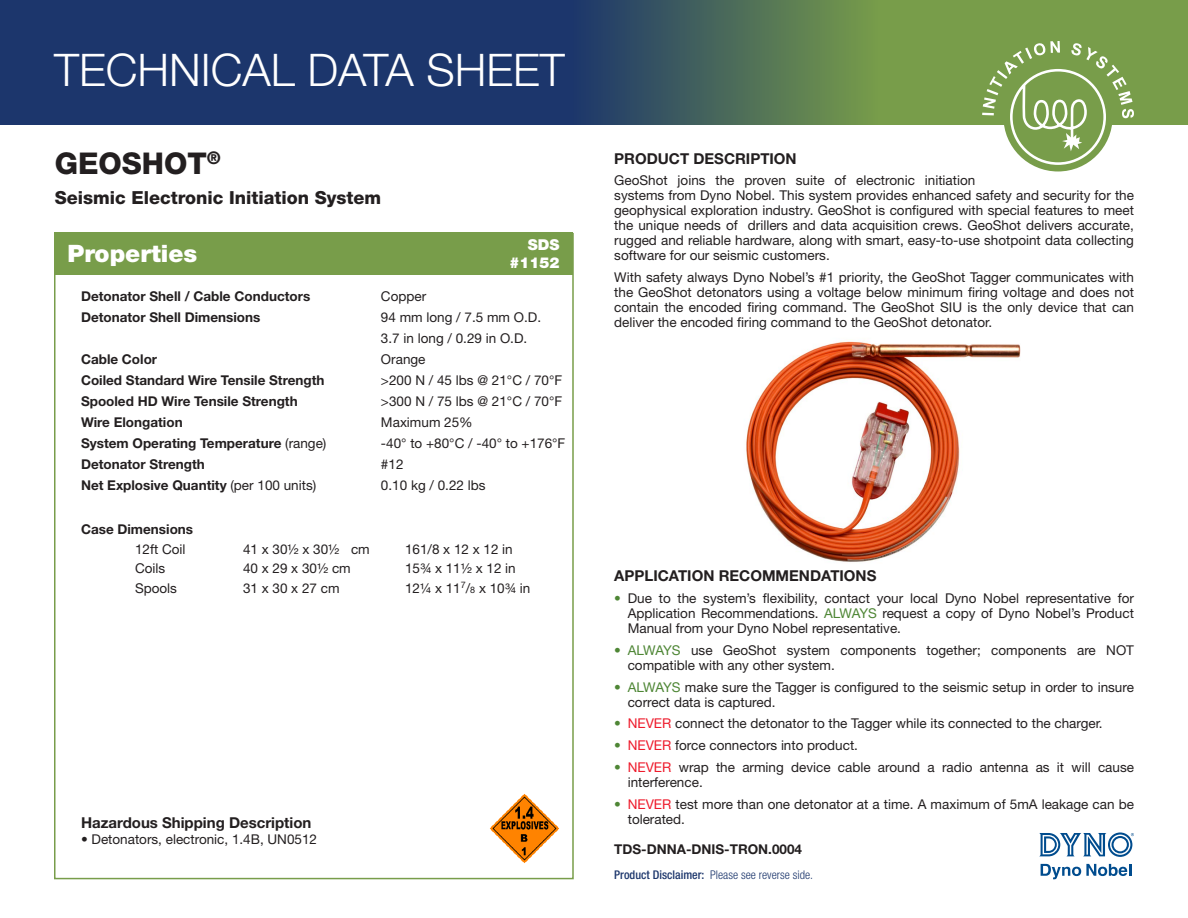
<style>
.page{position:relative;width:1188px;height:918px;background:#fff}
.page>*{position:absolute;margin:0;border:0;box-sizing:border-box;transform-origin:0 0}
.t1{font:300 45px "Helvetica Neue LT Std";color:#fff}
.t2{font:800 30px "Helvetica Neue LT Std";color:#231f20}
.t3{font:900 24px "Helvetica Neue LT Std";color:#fff}
._2__Product_Definiti{font:800 18px "Helvetica Neue LT Std";color:#231f20}
.Heading_1{font:700 15px "Helvetica Neue LT Std";color:#231f20}
.t4{font:900 15px "Helvetica Neue LT Std";color:#fff}
.Heading_1-2{font:13.5px/15px "Helvetica Neue LT Std";color:#231f20}
.Brødtekst__Left_10_p{font:700 13.5px "Helvetica Neue LT Std";color:#231f20}
.Brødtekst__Left_10_p-2{font:13.5px "Helvetica Neue LT Std";color:#231f20}
.Tekniske_spek__10_pk{font:700 13.5px "Helvetica Neue LT Std";color:#231f20}
.Tekniske_spek__10_pk-2{font:13.5px "Helvetica Neue LT Std";color:#231f20}
.Heading_1-3{font:700 13.5px "Helvetica Neue LT Std";color:#231f20}
.Brødtekst_sentrert_9{font:700 13.5px "Helvetica Neue LT Std";color:#231f20}
.t5{font:300 condensed 12px "Helvetica Neue LT Std";color:#1c366c}
.s1{font-weight:400}
.s2{font-size:9px}
.s3{color:#4e8635}
.s4{color:#ee1b2c}
.s5{font-weight:500}
</style>
<div class="page">
<svg style="left:1039px;top:832px;width:95px;height:25px"></svg>
<svg style="left:1041px;top:864px;width:90px;height:15px"></svg>
<div style="left:0;top:0;width:1188px;height:124px;background:#1c366c"></div>
<svg style="left:603px;top:0;width:585px;height:124px"></svg>
<svg style="left:982px;top:41px;width:152px;height:130px"></svg>
<div style="left:54px;top:233px;width:519px;height:42px;background:#789d4a"></div>
<img style="left:490px;top:794px;width:69px;height:69px">
<img style="left:746px;top:340px;width:275px;height:222px">
<h1 class="t1" style="left:54px;top:43px;width:512px">TECHNICAL DATA SHEET</h1>
<p class="t2" style="left:55px;top:146px;width:168px">GEOSHOT<sup>®</sup></p>
<p class="_2__Product_Definiti" style="left:55px;top:187px;width:328px">Seismic Electronic Initiation System</p>
<p class="t3" style="left:68px;top:240px;width:131px">Properties</p>
<p class="t4" style="left:528px;top:236px;width:33px">SDS</p>
<p class="t4" style="left:509px;top:254px;width:52px">#1152</p>
<p class="Brødtekst__Left_10_p" style="left:81px;top:288px;width:231px">Detonator Shell / Cable Conductors</p>
<p class="Brødtekst__Left_10_p-2" style="left:381px;top:289px;width:47px">Copper</p>
<p class="Brødtekst__Left_10_p" style="left:81px;top:309px;width:181px">Detonator Shell Dimensions</p>
<p class="Brødtekst__Left_10_p-2" style="left:381px;top:310px;width:162px">94 mm long / 7.5 mm O.D.</p>
<p class="Brødtekst__Left_10_p-2" style="left:381px;top:331px;width:148px">3.7 in long / 0.29 in O.D.</p>
<p class="Brødtekst__Left_10_p" style="left:81px;top:351px;width:78px">Cable Color</p>
<p class="Brødtekst__Left_10_p-2" style="left:381px;top:352px;width:46px">Orange</p>
<p class="Brødtekst__Left_10_p" style="left:81px;top:372px;width:245px">Coiled Standard Wire Tensile Strength</p>
<p class="Brødtekst__Left_10_p-2" style="left:381px;top:373px;width:183px">&gt;200 N / 45 lbs @ 21°C / 70°F</p>
<p class="Brødtekst__Left_10_p" style="left:81px;top:393px;width:218px">Spooled HD Wire Tensile Strength</p>
<p class="Brødtekst__Left_10_p-2" style="left:381px;top:394px;width:183px">&gt;300 N / 75 lbs @ 21°C / 70°F</p>
<p class="Brødtekst__Left_10_p" style="left:81px;top:414px;width:103px">Wire Elongation</p>
<p class="Brødtekst__Left_10_p-2" style="left:381px;top:415px;width:93px">Maximum 25%</p>
<p class="Tekniske_spek__10_pk" style="left:81px;top:435px;width:247px">System Operating Temperature <span class="s1">(range)</span></p>
<p class="Tekniske_spek__10_pk-2" style="left:381px;top:436px;width:186px">-40° to +80°C / -40° to +176°F</p>
<p class="Tekniske_spek__10_pk" style="left:81px;top:456px;width:125px">Detonator Strength</p>
<p class="Tekniske_spek__10_pk-2" style="left:381px;top:457px;width:24px">#12</p>
<p class="Tekniske_spek__10_pk" style="left:81px;top:477px;width:237px">Net Explosive Quantity <span class="s1">(per 100 units)</span></p>
<p class="Tekniske_spek__10_pk-2" style="left:381px;top:478px;width:106px">0.10 kg / 0.22 lbs</p>
<p class="Brødtekst_sentrert_9" style="left:81px;top:521px;width:114px">Case Dimensions</p>
<p class="Heading_1-2" style="left:135px;top:541px;width:52px">12ft Coil</p>
<p class="Heading_1-2" style="left:243px;top:541px;width:128px">41 x 30½ x 30½ cm</p>
<p class="Heading_1-2" style="left:405px;top:541px;width:109px">161/8 x 12 x 12 in</p>
<p class="Heading_1-2" style="left:135px;top:561px;width:32px">Coils</p>
<p class="Heading_1-2" style="left:243px;top:561px;width:109px">40 x 29 x 30½ cm</p>
<p class="Heading_1-2" style="left:405px;top:561px;width:112px">153/4 x 11½ x 12 in</p>
<p class="Heading_1-2" style="left:135px;top:580px;width:43px">Spools</p>
<p class="Heading_1-2" style="left:243px;top:580px;width:98px">31 x 30 x 27 cm</p>
<p class="Heading_1-2" style="left:405px;top:580px;width:127px">12¼ x 11<sup>7</sup>/<span class="s2">8</span> x 103/4 in</p>
<p class="Heading_1" style="left:614px;top:149px;width:184px">PRODUCT DESCRIPTION</p>
<p class="Heading_1-2" style="left:614px;top:173px;width:521px">GeoShot joins the proven suite of electronic initiation<br>systems from Dyno Nobel. This system provides enhanced safety and security for the geophysical exploration industry. GeoShot is configured with special features to meet the unique needs of drillers and data acquisition crews. GeoShot delivers accurate, rugged and reliable hardware, along with smart, easy-to-use shotpoint data collecting software for our seismic customers.</p>
<p class="Heading_1-2" style="left:614px;top:270px;width:521px;text-align:justify">With safety always Dyno Nobel’s #1 priority, the GeoShot Tagger communicates with the GeoShot detonators using a voltage below minimum firing voltage and does not contain the encoded firing command. The GeoShot SIU is the only device that can deliver the encoded firing command to the GeoShot detonator.</p>
<p class="Heading_1" style="left:614px;top:567px;width:264px">APPLICATION RECOMMENDATIONS</p>
<p class="Heading_1-2" style="left:628px;top:591px;width:508px;text-align:justify;text-indent:-14px"><span class="s3">•</span> Due to the system’s flexibility, contact your local Dyno Nobel representative for Application Recommendations. <span class="s3">ALWAYS</span> request a copy of Dyno Nobel’s Product Manual from your Dyno Nobel representative.</p>
<p class="Heading_1-2" style="left:628px;top:642px;width:508px;text-indent:-14px"><span class="s3">• ALWAYS</span> use GeoShot system components together; components are NOT compatible with any other system.</p>
<p class="Heading_1-2" style="left:628px;top:679px;width:508px;text-indent:-14px"><span class="s3">• ALWAYS</span> make sure the Tagger is configured to the seismic setup in order to insure correct data is captured.</p>
<p class="Heading_1-2" style="left:614px;top:716px;width:490px"><span class="s3">•</span> <span class="s4">NEVER</span> connect the detonator to the Tagger while its connected to the charger.</p>
<p class="Heading_1-2" style="left:614px;top:738px;width:245px"><span class="s3">•</span> <span class="s4">NEVER</span> force connectors into product.</p>
<p class="Heading_1-2" style="left:628px;top:759px;width:508px;text-indent:-14px"><span class="s3">•</span> <span class="s4">NEVER</span> wrap the arming device cable around a radio antenna as it will cause interference.</p>
<p class="Heading_1-2" style="left:614px;top:796px;width:521px"><span class="s3">•</span> <span class="s4">NEVER</span> test more than one detonator at a time. A maximum of 5mA leakage can be</p>
<p class="Heading_1" style="left:81px;top:813px;width:232px">Hazardous Shipping Description</p>
<p class="Heading_1-2" style="left:628px;top:811px;width:59px">tolerated.</p>
<p class="Heading_1-2" style="left:81px;top:832px;width:238px">• Detonators, electronic, 1.4B, UN0512</p>
<p class="Heading_1-3" style="left:614px;top:841px;width:189px">TDS-DNNA-DNIS-TRON.0004</p>
<p class="t5" style="left:614px;top:868px;width:200px"><span class="s5">Product Disclaimer:</span> Please see reverse side.</p>
</div>
